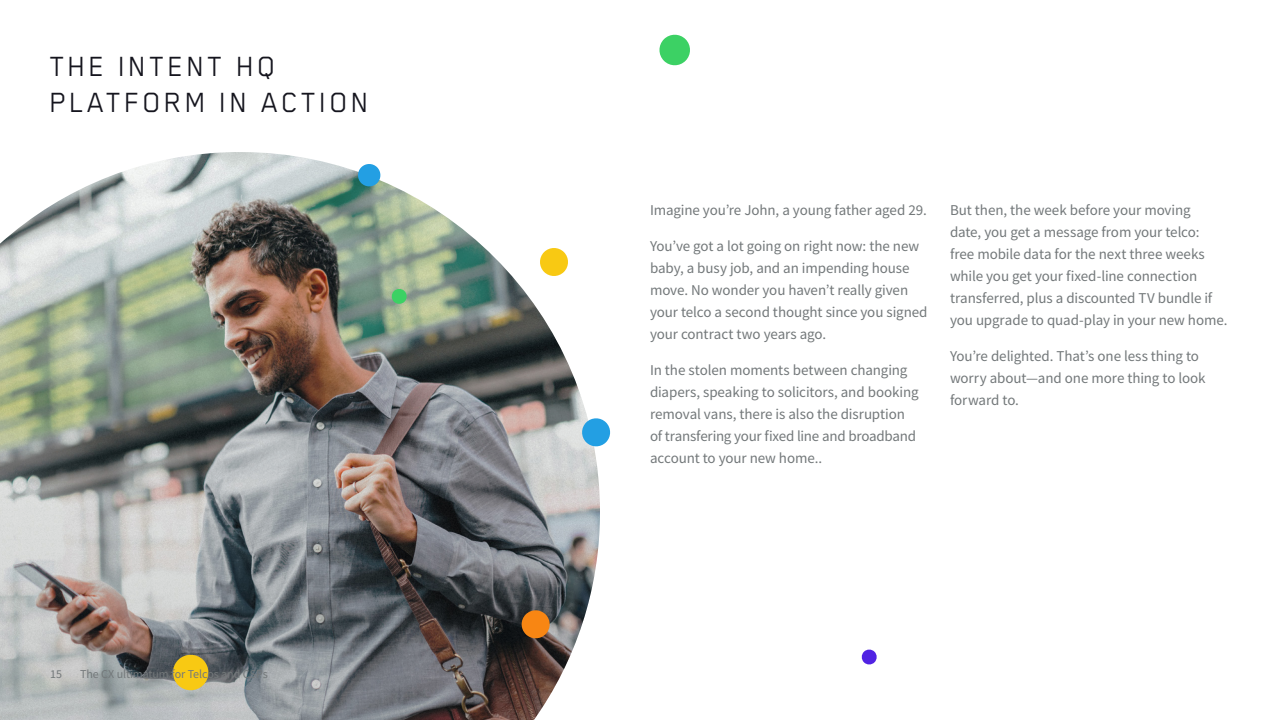
<style>
.page{position:relative;width:1280px;height:720px;background:#fff}
.page>*{position:absolute;margin:0;border:0;box-sizing:border-box;transform-origin:0 0}
.t1{font:32px/36px "Blender Pro";letter-spacing:.1em;color:#15151e}
.t2{font:15px/22px "Source Sans Pro";letter-spacing:-.005em;color:#73787a}
.t3{font:12px "Source Sans Pro";letter-spacing:-.005em;color:#73787a}
</style>
<div class="page">
<img style="left:0;top:152px;width:600px;height:568px">
<svg style="left:357px;top:163px;width:25px;height:25px"></svg>
<svg style="left:171px;top:653px;width:39px;height:39px;background:#ccb03b"></svg>
<svg style="left:539px;top:247px;width:30px;height:30px"></svg>
<svg style="left:520px;top:609px;width:31px;height:31px"></svg>
<svg style="left:581px;top:417px;width:30px;height:31px"></svg>
<svg style="left:659px;top:34px;width:31px;height:32px"></svg>
<svg style="left:391px;top:288px;width:16px;height:17px"></svg>
<svg style="left:861px;top:649px;width:16px;height:16px"></svg>
<h1 class="t1" style="left:50px;top:47px;width:320px">THE INTENT HQ<br>PLATFORM IN ACTION</h1>
<p class="t3" style="left:50px;top:667px;width:14px">15</p>
<p class="t3" style="left:80px;top:667px;width:189px">The CX ultimatum for Telcos and CSPs</p>
<p class="t2" style="left:650px;top:199px;width:278px">Imagine you’re John, a young father aged 29.</p>
<p class="t2" style="left:650px;top:235px;width:279px">You’ve got a lot going on right now: the new baby, a busy job, and an impending house move. No wonder you haven’t really given your telco a second thought since you signed your contract two years ago.</p>
<p class="t2" style="left:650px;top:359px;width:270px">In the stolen moments between changing diapers, speaking to solicitors, and booking removal vans, there is also the disruption of transfering your fixed line and broadband account to your new home..</p>
<p class="t2" style="left:950px;top:199px;width:279px">But then, the week before your moving<br>date, you get a message from your telco: free mobile data for the next three weeks while you get your fixed-line connection transferred, plus a discounted TV bundle if you upgrade to quad-play in your new home.</p>
<p class="t2" style="left:950px;top:345px;width:257px">You’re delighted. That’s one less thing to worry about—and one more thing to look forward to.</p>
</div>
